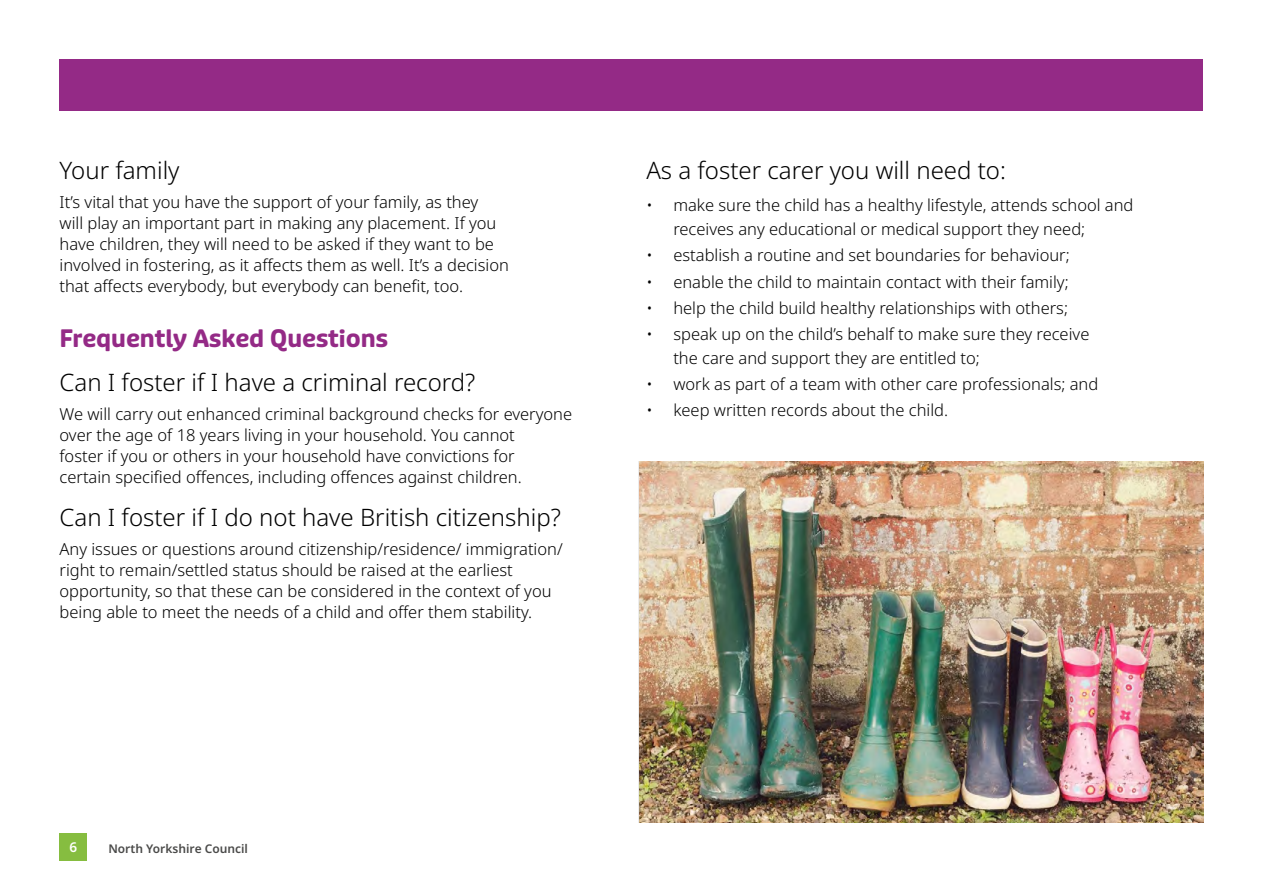
<style>
.page{position:relative;width:1263px;height:893px;background:#fff}
.page>*{position:absolute;margin:0;border:0;box-sizing:border-box;transform-origin:0 0}
.t1{font:300 24px "Noto Sans";color:#000}
.t2{font:700 24px "Puffin Display Soft";color:#942a86}
.t3{font:300 16.5px/21px "Noto Sans";color:#000}
.t4{font:600 13.5px "Noto Sans";color:#fff}
.t5{font:600 12px "Noto Sans";color:#4a4a49}
</style>
<div class="page">
<div style="left:60px;top:60px;width:1143px;height:51px;background:#942a86"></div>
<div style="left:60px;top:833px;width:27px;height:28px;background:#86bd40"></div>
<img style="left:639px;top:461px;width:564px;height:362px">
<h2 class="t1" style="left:60px;top:156px;width:121px">Your family</h2>
<p class="t3" style="left:60px;top:192px;width:438px">It’s vital that you have the support of your family, as they will play an important part in making any placement. If you have children, they will need to be asked if they want to be</p>
<p class="t3" style="left:60px;top:255px;width:451px">involved in fostering, as it affects them as well. It’s a decision that affects everybody, but everybody can benefit, too.</p>
<h2 class="t2" style="left:60px;top:324px;width:330px">Frequently Asked Questions</h2>
<p class="t1" style="left:60px;top:368px;width:417px">Can I foster if I have a criminal record?</p>
<p class="t3" style="left:60px;top:404px;width:514px">We will carry out enhanced criminal background checks for everyone over the age of 18 years living in your household. You cannot<br>foster if you or others in your household have convictions for</p>
<p class="t3" style="left:60px;top:467px;width:464px">certain specified offences, including offences against children.</p>
<h2 class="t1" style="left:60px;top:503px;width:503px">Can I foster if I do not have British citizenship?</h2>
<p class="t3" style="left:60px;top:539px;width:505px">Any issues or questions around citizenship/residence/ immigration/ right to remain/settled status should be raised at the earliest opportunity, so that these can be considered in the context of you</p>
<p class="t3" style="left:60px;top:602px;width:474px">being able to meet the needs of a child and offer them stability.</p>
<h2 class="t1" style="left:646px;top:156px;width:361px">As a foster carer you will need to:</h2>
<p class="t3" style="left:673px;top:194px;width:462px;line-height:24px;text-indent:-27px">• make sure the child has a healthy lifestyle, attends school and receives any educational or medical support they need;</p>
<p class="t3" style="left:646px;top:245px;width:425px">• establish a routine and set boundaries for behaviour;</p>
<p class="t3" style="left:646px;top:271px;width:424px">• enable the child to maintain contact with their family;</p>
<p class="t3" style="left:646px;top:297px;width:423px">• help the child build healthy relationships with others;</p>
<p class="t3" style="left:673px;top:322px;width:418px;line-height:24px;text-indent:-27px">• speak up on the child’s behalf to make sure they receive the care and support they are entitled to;</p>
<p class="t3" style="left:646px;top:374px;width:453px">• work as part of a team with other care professionals; and</p>
<p class="t3" style="left:646px;top:400px;width:303px">• keep written records about the child.</p>
<p class="t4" style="left:69px;top:839px;width:9px">6</p>
<p class="t5" style="left:108px;top:841px;width:141px">North Yorkshire Council</p>
</div>
